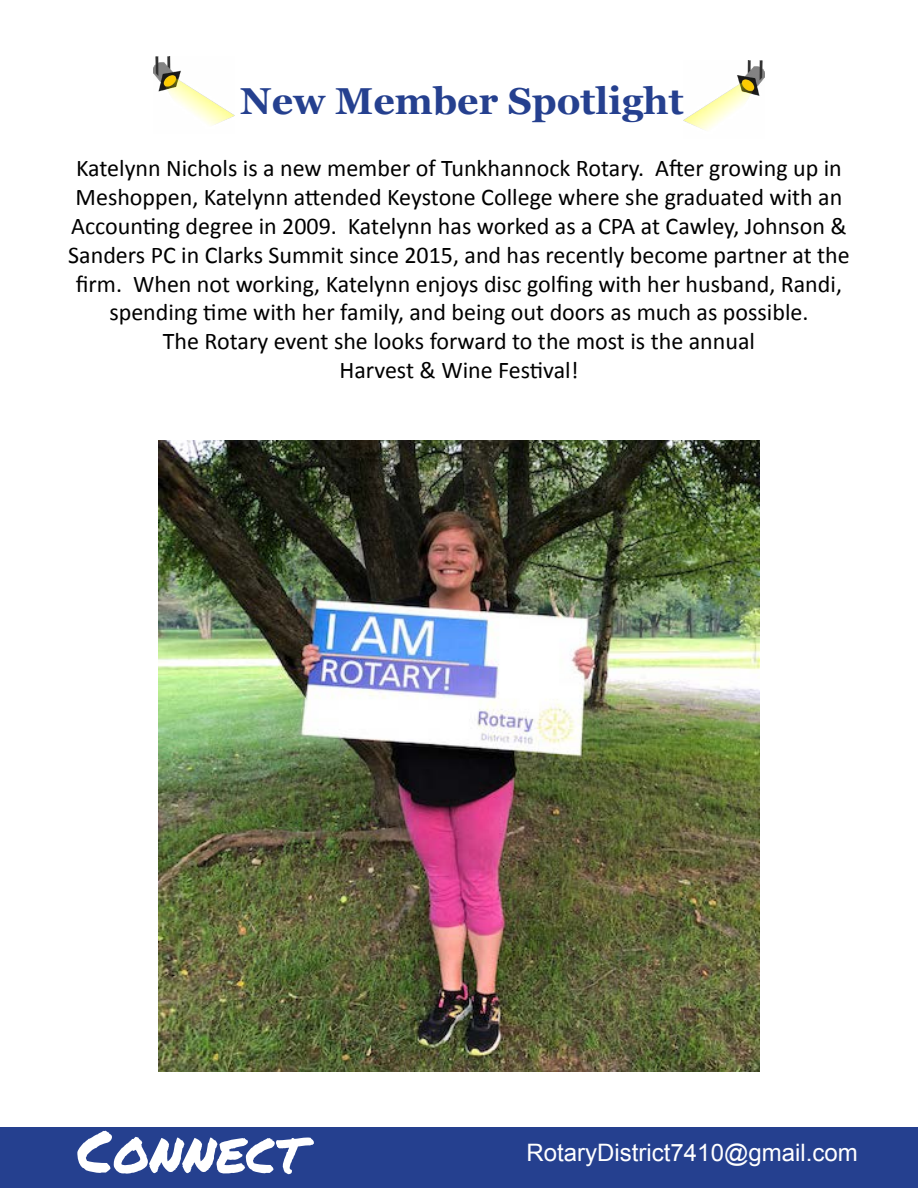
<style>
.page{position:relative;width:918px;height:1188px;background:#fff}
.page>*{position:absolute;margin:0;border:0;box-sizing:border-box;transform-origin:0 0}
.t1{font:58.5px "Permanent Marker Pro";color:#fff}
.t2{font:700 37.5px "Georgia";color:#25408f}
.t3{font:24px/28.8px "Calibri";color:#000;text-align:center}
.t4{font:24px "Arial";color:#fff}
</style>
<div class="page">
<div style="left:0;top:1128px;width:918px;height:60px;background:#25408f"></div>
<img style="left:684px;top:61px;width:81px;height:70px">
<img style="left:153px;top:56px;width:81px;height:70px">
<img style="left:158px;top:440px;width:602px;height:631px">
<h2 class="t2" style="left:240px;top:77px;width:445px">New Member Spotlight</h2>
<p class="t3" style="left:68px;top:153px;width:783px">Katelynn Nichols is a new member of Tunkhannock Rotary. After growing up in Meshoppen, Katelynn attended Keystone College where she graduated with an Accounting degree in 2009. Katelynn has worked as a CPA at Cawley, Johnson &amp; Sanders PC in Clarks Summit since 2015, and has recently become partner at the firm. When not working, Katelynn enjoys disc golfing with her husband, Randi, spending time with her family, and being out doors as much as possible.<br>The Rotary event she looks forward to the most is the annual<br>Harvest &amp; Wine Festival!</p>
<h1 class="t1" style="left:77px;top:1108px;width:228px">Connect</h1>
<p class="t4" style="left:527px;top:1136px;width:333px">RotaryDistrict7410@gmail.com</p>
</div>
